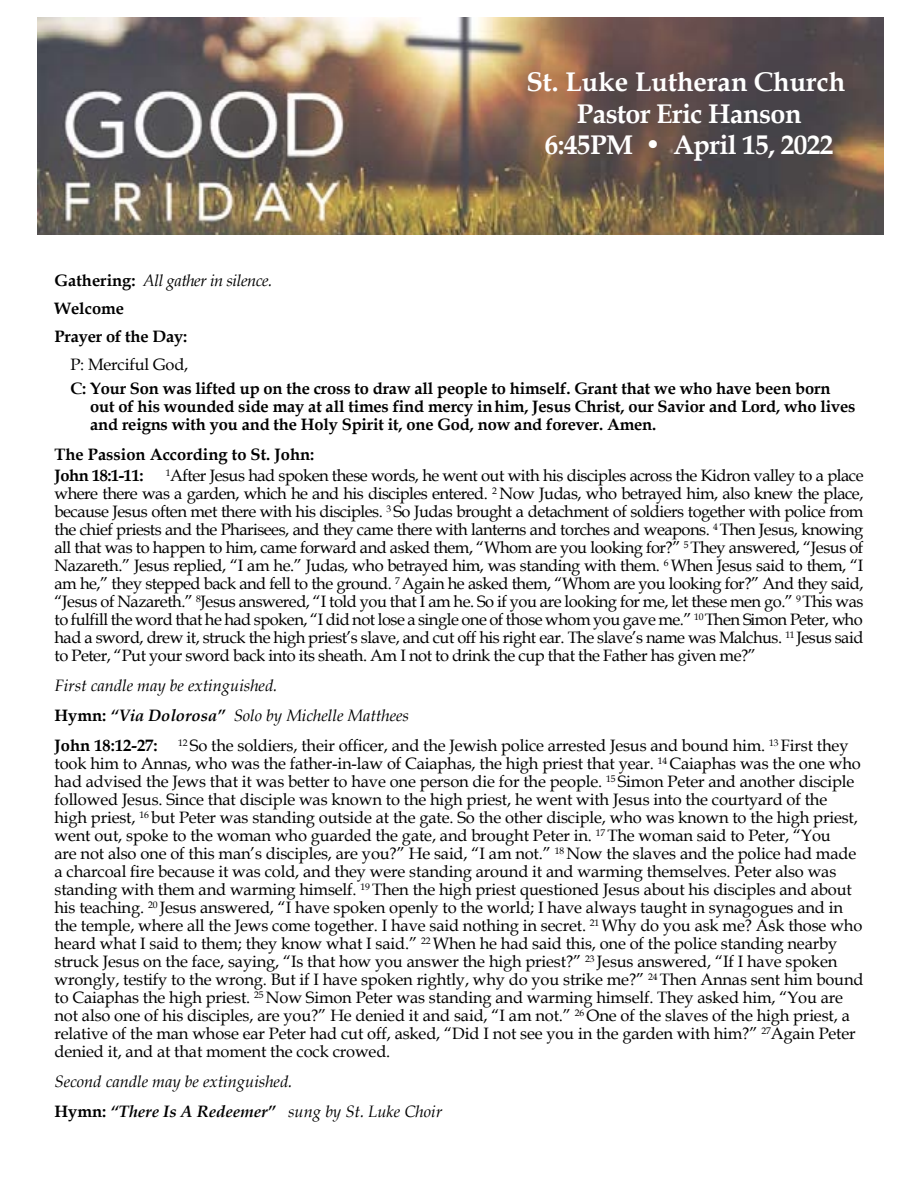
<style>
.page{position:relative;width:918px;height:1188px;background:#fff}
.page>*{position:absolute;margin:0;border:0;box-sizing:border-box;transform-origin:0 0}
.t1{font:700 27px/31.8px "Book Antiqua";letter-spacing:-.02em;color:#fff;text-align:center}
.t2{font:16.5px/18px "Book Antiqua";letter-spacing:-.01em;color:#000}
.t3{font:700 16.5px/28.2px "Book Antiqua";letter-spacing:-.01em;color:#000}
.t4{font:italic 16.5px/30px "Book Antiqua";color:#000}
.s1{font-weight:400}
.s2{font-weight:400;font-style:italic}
.s3{font-style:italic}
.s4{font-weight:700}
.s5{font-weight:700;font-style:italic}
.s6{font-weight:700;font-style:normal}
</style>
<div class="page">
<img style="left:37px;top:17px;width:847px;height:218px">
<h1 class="t1" style="left:526px;top:66px;width:320px">St. Luke Lutheran Church<br>Pastor Eric Hanson<br>6:45PM <span class="s1">•</span> April 15, 2022</h1>
<p class="t3" style="left:55px;top:266px;width:219px">Gathering: <span class="s2">All gather in silence.<br></span>Welcome<br>Prayer of the Day:</p>
<p class="t2" style="left:70px;top:355px;width:120px">P: Merciful God,</p>
<p class="t3" style="left:90px;top:380px;width:767px;line-height:18px;text-indent:-20px">C: Your Son was lifted up on the cross to draw all people to himself. Grant that we who have been born out of his wounded side may at all times find mercy in him, Jesus Christ, our Savior and Lord, who lives and reigns with you and the Holy Spirit it, one God, now and forever. Amen.</p>
<p class="t3" style="left:55px;top:444px;width:261px;line-height:21px">The Passion According to St. John:<br>John 18:1-11:</p>
<p class="t2" style="left:55px;top:466px;width:811px;text-align:justify;text-indent:111px"><sup>1</sup>After Jesus had spoken these words, he went out with his disciples across the Kidron valley to a place where there was a garden, which he and his disciples entered. <sup>2</sup> Now Judas, who betrayed him, also knew the place, because Jesus often met there with his disciples. <sup>3</sup> So Judas brought a detachment of soldiers together with police from the chief priests and the Pharisees, and they came there with lanterns and torches and weapons. <sup>4</sup> Then Jesus, knowing all that was to happen to him, came forward and asked them, “Whom are you looking for?” <sup>5</sup> They answered, “Jesus of Nazareth.” Jesus replied, “I am he.” Judas, who betrayed him, was standing with them. <sup>6</sup> When Jesus said to them, “I am he,” they stepped back and fell to the ground. <sup>7</sup> Again he asked them, “Whom are you looking for?” And they said, “Jesus of Nazareth.” <sup>8</sup>Jesus answered, “I told you that I am he. So if you are looking for me, let these men go.” <sup>9</sup> This was to fulfill the word that he had spoken, “I did not lose a single one of those whom you gave me.” <sup>10</sup> Then Simon Peter, who had a sword, drew it, struck the high priest’s slave, and cut off his right ear. The slave’s name was Malchus. <sup>11</sup> Jesus said to Peter, “Put your sword back into its sheath. Am I not to drink the cup that the Father has given me?”</p>
<p class="t2" style="left:55px;top:670px;width:795px;line-height:30px"><span class="s3">First candle may be extinguished.<br></span><span class="s4">Hymn:</span> <span class="s5">“Via Dolorosa”</span> <span class="s3">Solo by Michelle Matthees<br></span><span class="s4">John 18:12-27:</span> <sup>12</sup> So the soldiers, their officer, and the Jewish police arrested Jesus and bound him. <sup>13</sup> First they</p>
<p class="t2" style="left:55px;top:754px;width:811px">took him to Annas, who was the father-in-law of Caiaphas, the high priest that year. <sup>14</sup> Caiaphas was the one who had advised the Jews that it was better to have one person die for the people. <sup>15</sup> Simon Peter and another disciple followed Jesus. Since that disciple was known to the high priest, he went with Jesus into the courtyard of the high priest, <sup>16</sup> but Peter was standing outside at the gate. So the other disciple, who was known to the high priest, went out, spoke to the woman who guarded the gate, and brought Peter in. <sup>17</sup> The woman said to Peter, “You<br>are not also one of this man’s disciples, are you?” He said, “I am not.” <sup>18</sup> Now the slaves and the police had made a charcoal fire because it was cold, and they were standing around it and warming themselves. Peter also was standing with them and warming himself. <sup>19</sup> Then the high priest questioned Jesus about his disciples and about his teaching. <sup>20</sup> Jesus answered, “I have spoken openly to the world; I have always taught in synagogues and in the temple, where all the Jews come together. I have said nothing in secret. <sup>21</sup> Why do you ask me? Ask those who heard what I said to them; they know what I said.” <sup>22</sup> When he had said this, one of the police standing nearby struck Jesus on the face, saying, “Is that how you answer the high priest?” <sup>23</sup> Jesus answered, “If I have spoken wrongly, testify to the wrong. But if I have spoken rightly, why do you strike me?” <sup>24</sup> Then Annas sent him bound to Caiaphas the high priest. <sup>25</sup> Now Simon Peter was standing and warming himself. They asked him, “You are not also one of his disciples, are you?” He denied it and said, “I am not.” <sup>26</sup> One of the slaves of the high priest, a relative of the man whose ear Peter had cut off, asked, “Did I not see you in the garden with him?” <sup>27</sup>Again Peter denied it, and at that moment the cock crowed.</p>
<p class="t4" style="left:55px;top:1066px;width:389px">Second candle may be extinguished.<br><span class="s6">Hymn:</span> <span class="s4">“There Is A Redeemer”</span> sung by St. Luke Choir</p>
</div>
